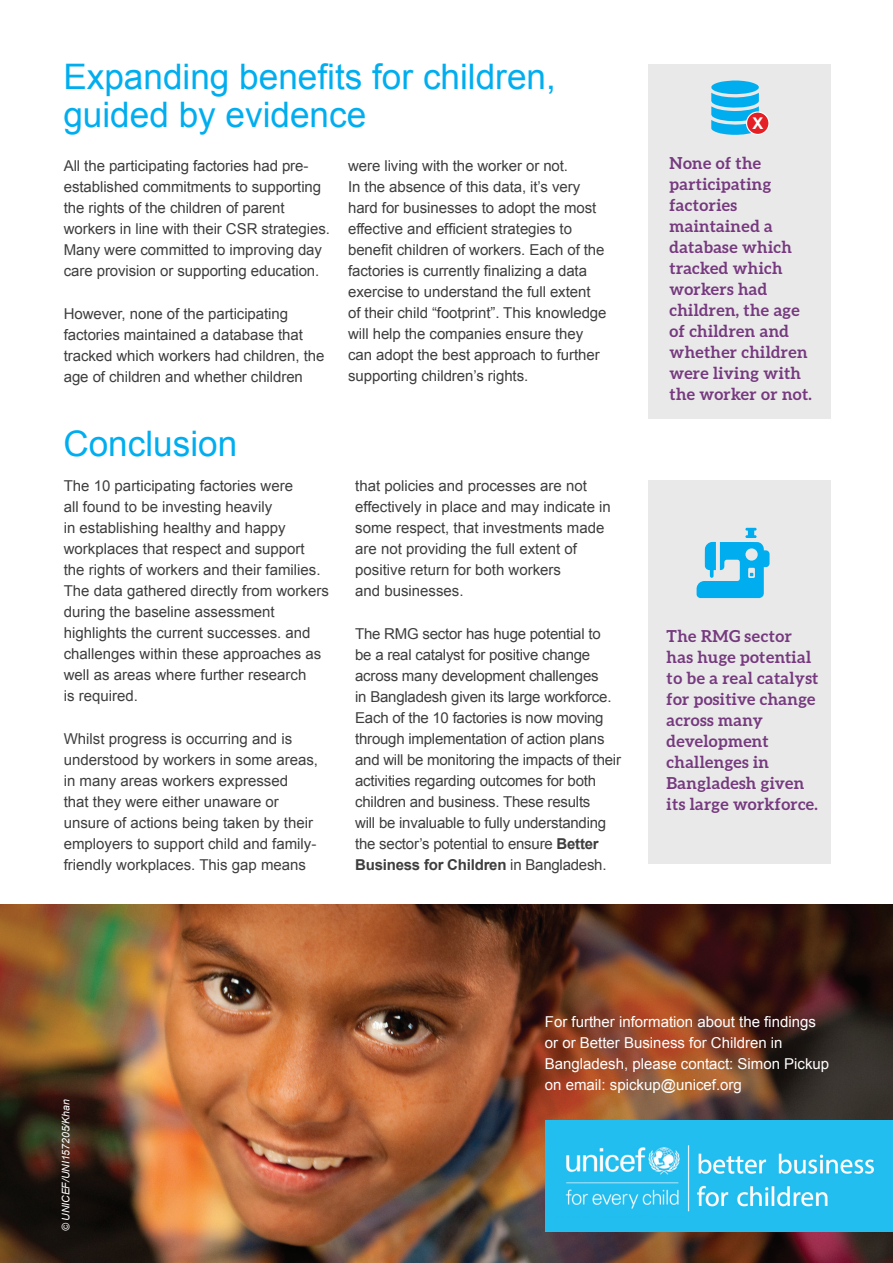
<style>
.page{position:relative;width:893px;height:1263px;background:#fff}
.page>*{position:absolute;margin:0;border:0;box-sizing:border-box;transform-origin:0 0}
.t1{font:35.1px/38px "Arial";color:#00aeef}
.t2{font:700 16.5px/21px "Aleo";letter-spacing:.02em;color:#753a7e}
.t3{font:700 16.2px "Arial";color:#fff}
.t4{font:15px/21px "Arial";letter-spacing:-.005em;color:#3e3e3f}
.t5{font:15px/21px "Arial";color:#fff}
.t6{font:italic 10.5px "Arial";letter-spacing:-.01em;color:#fff}
.s1{font-weight:700}
</style>
<div class="page">
<div style="left:648px;top:64px;width:183px;height:354px;background:#eae9ea"></div>
<div style="left:648px;top:480px;width:183px;height:384px;background:#eae9ea"></div>
<img style="left:0;top:905px;width:893px;height:358px">
<svg style="left:697px;top:528px;width:73px;height:70px"></svg>
<svg style="left:711px;top:81px;width:48px;height:54px"></svg>
<div style="left:747px;top:112px;width:22px;height:22px;background:#e41f25;border-radius:50%"></div>
<div style="left:746px;top:111px;width:24px;height:24px;border:1px solid #fff;border-radius:50%"></div>
<img style="left:546px;top:1121px;width:347px;height:110px">
<p class="t1" style="left:63px;top:58px;width:494px">Expanding benefits for children, guided by evidence</p>
<p class="t4" style="left:64px;top:156px;width:268px">All the participating factories had pre&shy;established commitments to supporting the rights of the children of parent workers in line with their CSR strategies.<br>Many were committed to improving day care provision or supporting education.</p>
<p class="t4" style="left:64px;top:303px;width:262px">However, none of the participating factories maintained a database that tracked which workers had children, the age of children and whether children</p>
<p class="t3" style="left:753px;top:113px;width:12px">X</p>
<p class="t4" style="left:348px;top:156px;width:260px">were living with the worker or not.<br>In the absence of this data, it’s very hard for businesses to adopt the most effective and efficient strategies to benefit children of workers. Each of the factories is currently finalizing a data exercise to understand the full extent of their child “footprint”. This knowledge will help the companies ensure they can adopt the best approach to further supporting children’s rights.</p>
<p class="t2" style="left:670px;top:152px;width:144px">None of the participating factories maintained a database which tracked which workers had children, the age of children and whether children were living with the worker or not.</p>
<p class="t1" style="left:63px;top:425px;width:175px">Conclusion</p>
<p class="t4" style="left:64px;top:476px;width:267px">The 10 participating factories were<br>all found to be investing heavily<br>in establishing healthy and happy workplaces that respect and support the rights of workers and their families.<br>The data gathered directly from workers during the baseline assessment highlights the current successes. and challenges within these approaches as well as areas where further research<br>is required.</p>
<p class="t4" style="left:64px;top:728px;width:256px">Whilst progress is occurring and is understood by workers in some areas, in many areas workers expressed<br>that they were either unaware or unsure of actions being taken by their employers to support child and family&shy;friendly workplaces. This gap means</p>
<p class="t4" style="left:355px;top:476px;width:257px">that policies and processes are not effectively in place and may indicate in some respect, that investments made are not providing the full extent of positive return for both workers<br>and businesses.</p>
<p class="t4" style="left:355px;top:623px;width:267px">The RMG sector has huge potential to<br>be a real catalyst for positive change across many development challenges<br>in Bangladesh given its large workforce.<br>Each of the 10 factories is now moving through implementation of action plans and will be monitoring the impacts of their activities regarding outcomes for both children and business. These results<br>will be invaluable to fully understanding the sector’s potential to ensure <span class="s1">Better Business for Children</span> in Bangladesh.</p>
<p class="t2" style="left:667px;top:625px;width:153px">The RMG sector has huge potential to be a real catalyst for positive change across many development challenges in<br>Bangladesh given its large workforce.</p>
<p class="t6" style="left:59px;top:1231px;width:134px;rotate:-90deg">© UNICEF/UNI157205/Khan</p>
<p class="t5" style="left:545px;top:1011px;width:286px">For further information about the findings or or Better Business for Children in Bangladesh, please contact: Simon Pickup on email: spickup@unicef.org</p>
</div>
